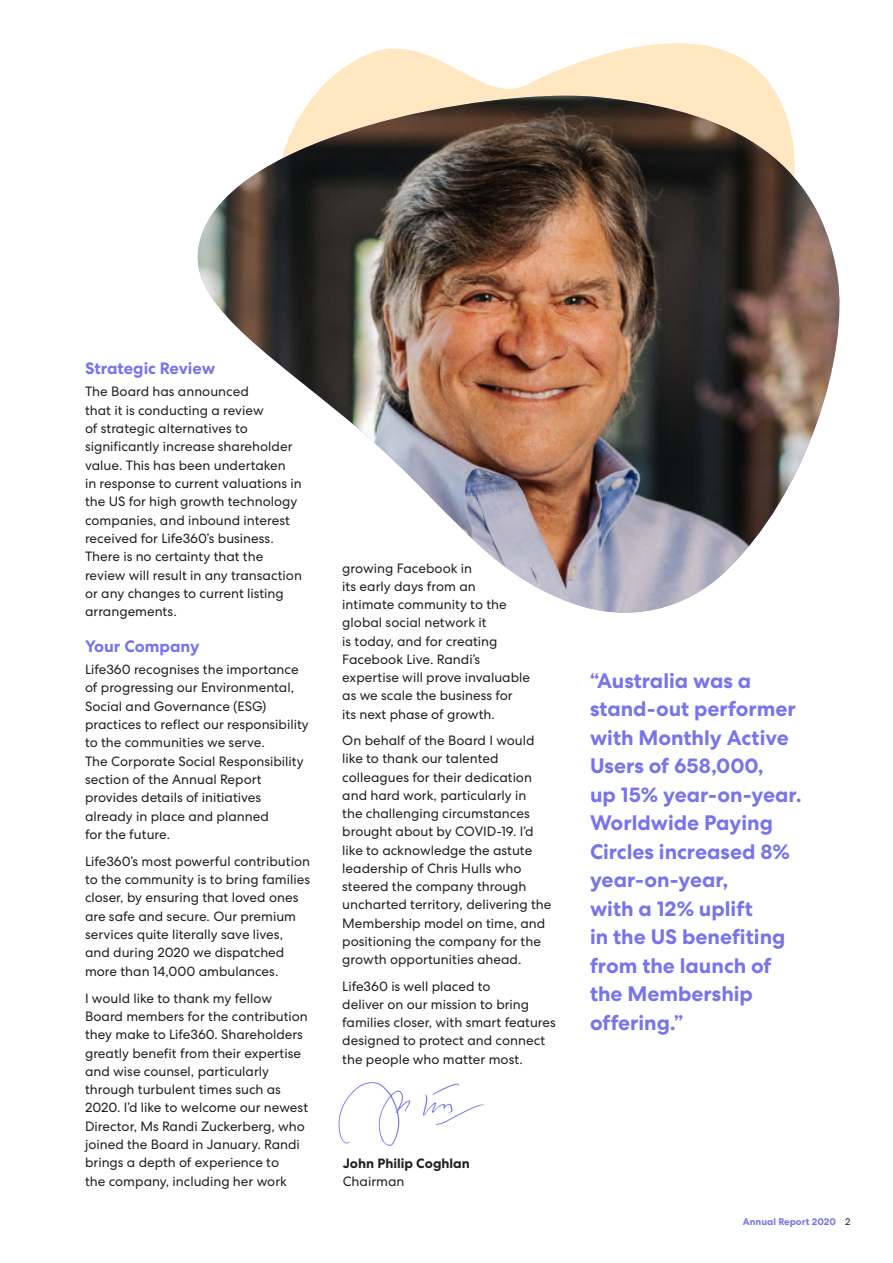
<style>
.page{position:relative;width:893px;height:1263px;background:#fff}
.page>*{position:absolute;margin:0;border:0;box-sizing:border-box;transform-origin:0 0}
.t1{font:700 21px/28.5px "Centra No 2";color:#7875ea}
._1st_Level_purple_he{font:700 16.5px "Centra No 2";color:#7875ea}
.Body_Copy{font:13.5px/18.3px "Centra No 2";color:#231f20}
.Body_Copy-2{font:700 13.5px/18px "Centra No 2";color:#231f20}
.t2{font:700 9.75px "Centra No 2";color:#7875ea}
.s1{font-weight:400}
.s2{font-weight:400;color:#212121}
</style>
<div class="page">
<img style="left:338px;top:1082px;width:146px;height:64px">
<svg style="left:322px;top:43px;width:450px;height:44px;fill:#ffe7c1"></svg>
<img style="left:197px;top:96px;width:643px;height:517px">
<p class="_1st_Level_purple_he" style="left:85px;top:358px;width:132px">Strategic Review</p>
<p class="Body_Copy" style="left:85px;top:382px;width:218px">The Board has announced<br>that it is conducting a review<br>of strategic alternatives to significantly increase shareholder value. This has been undertaken<br>in response to current valuations in the US for high growth technology companies, and inbound interest received for Life360’s business.<br>There is no certainty that the review will result in any transaction or any changes to current listing arrangements.</p>
<p class="_1st_Level_purple_he" style="left:85px;top:636px;width:116px">Your Company</p>
<p class="Body_Copy" style="left:85px;top:660px;width:225px">Life360 recognises the importance of progressing our Environmental,<br>Social and Governance (ESG) practices to reflect our responsibility to the communities we serve.<br>The Corporate Social Responsibility section of the Annual Report provides details of initiatives already in place and planned<br>for the future.</p>
<p class="Body_Copy" style="left:85px;top:852px;width:227px">Life360’s most powerful contribution to the community is to bring families closer, by ensuring that loved ones are safe and secure. Our premium services quite literally save lives, and during 2020 we dispatched more than 14,000 ambulances.</p>
<p class="Body_Copy" style="left:85px;top:989px;width:225px">I would like to thank my fellow Board members for the contribution they make to Life360. Shareholders greatly benefit from their expertise and wise counsel, particularly through turbulent times such as 2020. I’d like to welcome our newest Director, Ms Randi Zuckerberg, who joined the Board in January. Randi brings a depth of experience to<br>the company, including her work</p>
<p class="Body_Copy" style="left:342px;top:559px;width:189px">growing Facebook in<br>its early days from an intimate community to the global social network it<br>is today, and for creating<br>Facebook Live. Randi’s expertise will prove invaluable as we scale the business for its next phase of growth.</p>
<p class="Body_Copy" style="left:342px;top:731px;width:211px">On behalf of the Board I would like to thank our talented colleagues for their dedication and hard work, particularly in<br>the challenging circumstances brought about by COVID-19. I’d like to acknowledge the astute leadership of Chris Hulls who steered the company through uncharted territory, delivering the<br>Membership model on time, and positioning the company for the growth opportunities ahead.</p>
<p class="Body_Copy" style="left:342px;top:977px;width:215px">Life360 is well placed to<br>deliver on our mission to bring families closer, with smart features designed to protect and connect the people who matter most.</p>
<p class="Body_Copy-2" style="left:343px;top:1154px;width:129px">John Philip Coghlan<br><span class="s1">Chairman</span></p>
<p class="t1" style="left:590px;top:666px;width:213px">“Australia was a stand-out performer with Monthly Active<br>Users of 658,000,<br>up 15% year-on-year.</p>
<p class="t1" style="left:590px;top:809px;width:202px">Worldwide Paying<br>Circles increased 8% year-on-year,<br>with a 12% uplift<br>in the US benefiting from the launch of the Membership offering.”</p>
<p class="t2" style="left:743px;top:1216px;width:109px">Annual Report 2020 <span class="s2">2</span></p>
</div>
